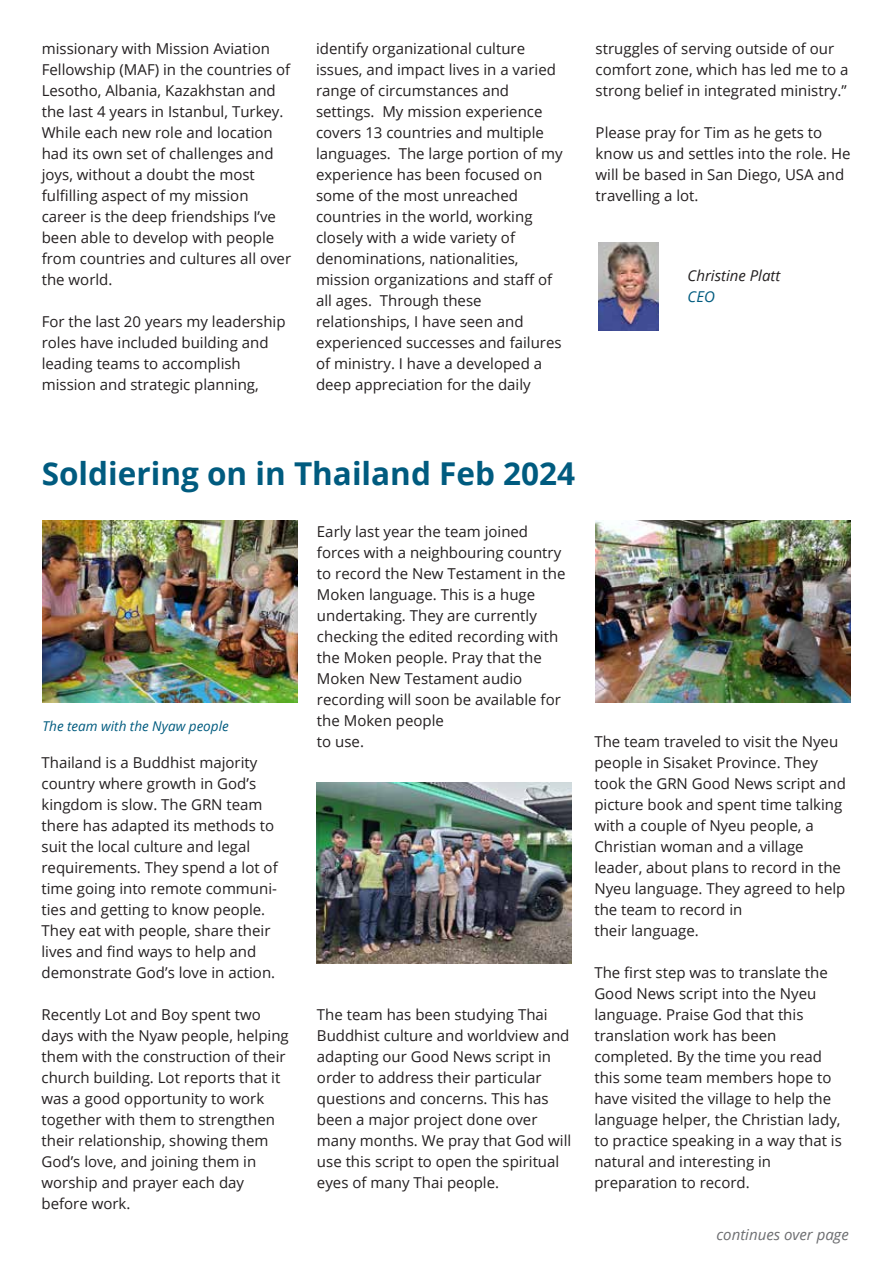
<style>
.page{position:relative;width:885px;height:1263px;background:#fff}
.page>*{position:absolute;margin:0;border:0;box-sizing:border-box;transform-origin:0 0}
.t1{font:700 31.5px "Open Sans";color:#005b7f}
.t2{font:15px/21px "Open Sans";color:#231f20}
.t3{font:italic 15px "Open Sans";color:#6d6e71}
.t4{font:italic 15px "Open Sans";color:#231f20}
.t5{font:italic 15px "Open Sans";color:#005b7f}
.t6{font:italic 13.5px "Open Sans";color:#005b7f}
</style>
<div class="page">
<img style="left:598px;top:242px;width:60px;height:88px">
<img style="left:43px;top:520px;width:255px;height:182px">
<img style="left:316px;top:782px;width:255px;height:181px">
<img style="left:595px;top:520px;width:255px;height:182px">
<p class="t2" style="left:42px;top:38px;width:251px">missionary with Mission Aviation<br>Fellowship (MAF) in the countries of<br>Lesotho, Albania, Kazakhstan and the last 4 years in Istanbul, Turkey.<br>While each new role and location had its own set of challenges and joys, without a doubt the most fulfilling aspect of my mission career is the deep friendships I’ve been able to develop with people from countries and cultures all over the world.</p>
<p class="t2" style="left:42px;top:311px;width:245px">For the last 20 years my leadership roles have included building and leading teams to accomplish mission and strategic planning,</p>
<p class="t2" style="left:316px;top:38px;width:248px">identify organizational culture issues, and impact lives in a varied range of circumstances and settings. My mission experience covers 13 countries and multiple languages. The large portion of my experience has been focused on some of the most unreached countries in the world, working closely with a wide variety of denominations, nationalities, mission organizations and staff of all ages. Through these relationships, I have seen and experienced successes and failures of ministry. I have a developed a deep appreciation for the daily</p>
<p class="t2" style="left:595px;top:38px;width:254px">struggles of serving outside of our comfort zone, which has led me to a strong belief in integrated ministry.”</p>
<p class="t2" style="left:595px;top:122px;width:256px">Please pray for Tim as he gets to know us and settles into the role. He will be based in San Diego, USA and travelling a lot.</p>
<p class="t4" style="left:687px;top:265px;width:94px">Christine Platt</p>
<p class="t5" style="left:687px;top:286px;width:29px">CEO</p>
<h1 class="t1" style="left:42px;top:452px;width:535px">Soldiering on in Thailand Feb 2024</h1>
<p class="t6" style="left:42px;top:716px;width:188px">The team with the Nyaw people</p>
<p class="t2" style="left:42px;top:751px;width:238px">Thailand is a Buddhist majority country where growth in God’s kingdom is slow. The GRN team there has adapted its methods to suit the local culture and legal requirements. They spend a lot of time going into remote communi&shy;ties and getting to know people.<br>They eat with people, share their lives and find ways to help and demonstrate God’s love in action.</p>
<p class="t2" style="left:42px;top:1003px;width:249px">Recently Lot and Boy spent two days with the Nyaw people, helping them with the construction of their church building. Lot reports that it was a good opportunity to work together with them to strengthen their relationship, showing them<br>God’s love, and joining them in worship and prayer each day before work.</p>
<p class="t2" style="left:317px;top:520px;width:250px">Early last year the team joined forces with a neighbouring country to record the New Testament in the<br>Moken language. This is a huge undertaking. They are currently checking the edited recording with the Moken people. Pray that the<br>Moken New Testament audio recording will soon be available for the Moken people<br>to use.</p>
<p class="t2" style="left:317px;top:1003px;width:256px">The team has been studying Thai<br>Buddhist culture and worldview and adapting our Good News script in order to address their particular questions and concerns. This has been a major project done over many months. We pray that God will use this script to open the spiritual eyes of many Thai people.</p>
<p class="t2" style="left:594px;top:730px;width:253px">The team traveled to visit the Nyeu people in Sisaket Province. They took the GRN Good News script and picture book and spent time talking with a couple of Nyeu people, a<br>Christian woman and a village leader, about plans to record in the<br>Nyeu language. They agreed to help the team to record in<br>their language.</p>
<p class="t2" style="left:594px;top:961px;width:249px">The first step was to translate the<br>Good News script into the Nyeu language. Praise God that this translation work has been completed. By the time you read this some team members hope to have visited the village to help the language helper, the Christian lady, to practice speaking in a way that is natural and interesting in preparation to record.</p>
<p class="t3" style="left:716px;top:1224px;width:134px">continues over page</p>
</div>
